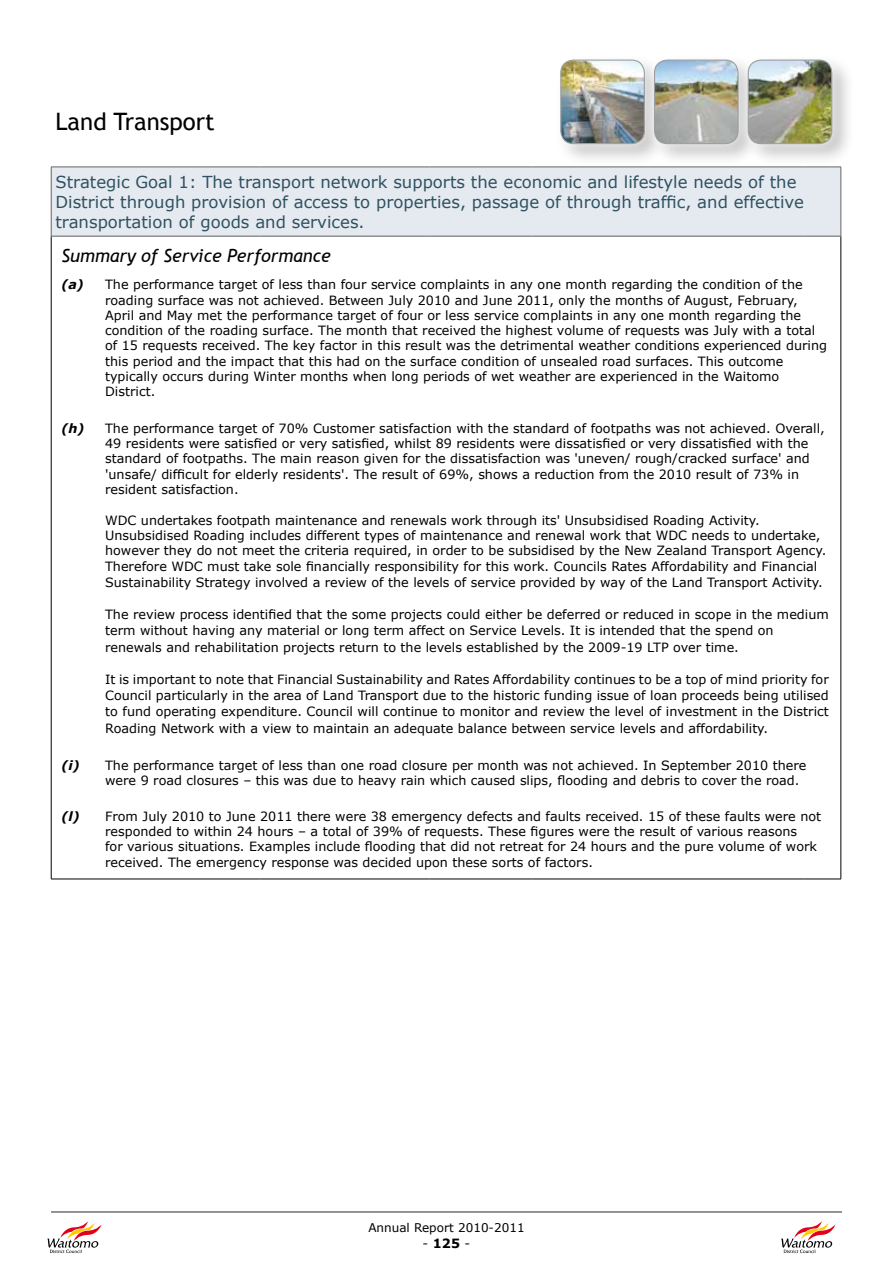
<style>
.page{position:relative;width:893px;height:1263px;background:#fff}
.page>*{position:absolute;margin:0;border:0;box-sizing:border-box;transform-origin:0 0}
.t1{font:24px "Trebuchet MS";color:#000}
.t2{font:italic 18px "Trebuchet MS";color:#000}
.t3{font:16.5px/19.8px "Verdana";color:#2e5261}
.t4{font:12.75px/15.3px "Verdana";color:#000}
.t5{font:700 12.75px "Verdana";color:#000}
.t6{font:12px "Verdana";color:#000}
.s1{font-weight:700;font-style:italic}
.s2{font-weight:400}
</style>
<div class="page">
<svg style="left:47px;top:1221px;width:55px;height:32px"></svg>
<hr style="left:51px;top:1211px;width:791px;height:2px;background:#707172">
<svg style="left:781px;top:1221px;width:55px;height:32px"></svg>
<div style="left:51px;top:167px;width:790px;height:69px;background:#e5e9f0"></div>
<hr style="left:51px;top:236px;width:1px;height:643px;background:#000">
<hr style="left:841px;top:236px;width:1px;height:643px;background:#000">
<hr style="left:51px;top:879px;width:208px;height:1px;background:#000">
<hr style="left:259px;top:879px;width:170px;height:1px;background:#000">
<hr style="left:429px;top:879px;width:104px;height:1px;background:#000">
<hr style="left:533px;top:879px;width:271px;height:1px;background:#000">
<hr style="left:804px;top:879px;width:37px;height:1px;background:#000">
<hr style="left:51px;top:167px;width:208px;height:1px;background:#646567">
<hr style="left:259px;top:167px;width:170px;height:1px;background:#646567">
<hr style="left:429px;top:167px;width:104px;height:1px;background:#646567">
<hr style="left:533px;top:167px;width:271px;height:1px;background:#646567">
<hr style="left:804px;top:167px;width:37px;height:1px;background:#646567">
<hr style="left:51px;top:167px;width:1px;height:69px;background:#646567">
<hr style="left:841px;top:167px;width:1px;height:69px;background:#646567">
<hr style="left:51px;top:236px;width:208px;height:1px;background:#646567">
<hr style="left:259px;top:236px;width:170px;height:1px;background:#646567">
<hr style="left:429px;top:236px;width:104px;height:1px;background:#646567">
<hr style="left:533px;top:236px;width:271px;height:1px;background:#646567">
<hr style="left:804px;top:236px;width:37px;height:1px;background:#646567">
<div style="left:554px;top:54px;width:113px;height:113px;background:#000;opacity:.25"></div>
<div style="left:550px;top:50px;width:105px;height:104px;background:#fff;opacity:.87"></div>
<img style="left:561px;top:60px;width:83px;height:83px">
<div style="left:560px;top:60px;width:85px;height:84px;border:1px solid #9c9e9f;border-radius:13px"></div>
<div style="left:648px;top:54px;width:113px;height:113px;background:#000;opacity:.25"></div>
<div style="left:644px;top:50px;width:104px;height:104px;background:#fff;opacity:.87"></div>
<img style="left:654px;top:60px;width:84px;height:84px">
<div style="left:654px;top:60px;width:85px;height:84px;border:1px solid #9c9e9f;border-radius:13px"></div>
<div style="left:742px;top:54px;width:113px;height:113px;background:#000;opacity:.25"></div>
<div style="left:738px;top:50px;width:104px;height:104px;background:#fff;opacity:.87"></div>
<img style="left:748px;top:60px;width:84px;height:84px">
<div style="left:748px;top:60px;width:84px;height:84px;border:1px solid #9c9e9f;border-radius:13px"></div>
<h1 class="t1" style="left:55px;top:107px;width:161px">Land Transport</h1>
<p class="t3" style="left:55px;top:172px;width:750px">Strategic Goal 1: The transport network supports the economic and lifestyle needs of the<br>District through provision of access to properties, passage of through traffic, and effective transportation of goods and services.</p>
<h2 class="t2" style="left:61px;top:245px;width:271px">Summary of Service Performance</h2>
<p class="t4" style="left:105px;top:277px;width:723px;text-indent:-44px"><span class="s1">(a)</span> The performance target of less than four service complaints in any one month regarding the condition of the roading surface was not achieved. Between July 2010 and June 2011, only the months of August, February, April and May met the performance target of four or less service complaints in any one month regarding the condition of the roading surface. The month that received the highest volume of requests was July with a total of 15 requests received. The key factor in this result was the detrimental weather conditions experienced during this period and the impact that this had on the surface condition of unsealed road surfaces. This outcome typically occurs during Winter months when long periods of wet weather are experienced in the Waitomo District.</p>
<p class="t4" style="left:105px;top:420px;width:721px;text-indent:-44px"><span class="s1">(h)</span> The performance target of 70% Customer satisfaction with the standard of footpaths was not achieved. Overall, 49 residents were satisfied or very satisfied, whilst 89 residents were dissatisfied or very dissatisfied with the standard of footpaths. The main reason given for the dissatisfaction was 'uneven/ rough/cracked surface' and 'unsafe/ difficult for elderly residents'. The result of 69%, shows a reduction from the 2010 result of 73% in resident satisfaction.</p>
<p class="t4" style="left:105px;top:512px;width:723px">WDC undertakes footpath maintenance and renewals work through its' Unsubsidised Roading Activity.<br>Unsubsidised Roading includes different types of maintenance and renewal work that WDC needs to undertake, however they do not meet the criteria required, in order to be subsidised by the New Zealand Transport Agency.<br>Therefore WDC must take sole financially responsibility for this work. Councils Rates Affordability and Financial Sustainability Strategy involved a review of the levels of service provided by way of the Land Transport Activity.</p>
<p class="t4" style="left:105px;top:606px;width:725px;line-height:16.2px">The review process identified that the some projects could either be deferred or reduced in scope in the medium term without having any material or long term affect on Service Levels. It is intended that the spend on renewals and rehabilitation projects return to the levels established by the 2009-19 LTP over time.</p>
<p class="t4" style="left:105px;top:671px;width:725px;line-height:16.2px;text-align:justify">It is important to note that Financial Sustainability and Rates Affordability continues to be a top of mind priority for Council particularly in the area of Land Transport due to the historic funding issue of loan proceeds being utilised to fund operating expenditure. Council will continue to monitor and review the level of investment in the District Roading Network with a view to maintain an adequate balance between service levels and affordability.</p>
<p class="t4" style="left:105px;top:757px;width:703px;text-indent:-44px"><span class="s1">(i)</span> The performance target of less than one road closure per month was not achieved. In September 2010 there were 9 road closures – this was due to heavy rain which caused slips, flooding and debris to cover the road.</p>
<p class="t4" style="left:105px;top:808px;width:718px;text-indent:-44px"><span class="s1">(l)</span> From July 2010 to June 2011 there were 38 emergency defects and faults received. 15 of these faults were not responded to within 24 hours – a total of 39% of requests. These figures were the result of various reasons<br>for various situations. Examples include flooding that did not retreat for 24 hours and the pure volume of work received. The emergency response was decided upon these sorts of factors.</p>
<p class="t6" style="left:368px;top:1220px;width:158px">Annual Report 2010-2011</p>
<p class="t5" style="left:423px;top:1235px;width:49px"><span class="s2">-</span> 125 <span class="s2">-</span></p>
</div>
